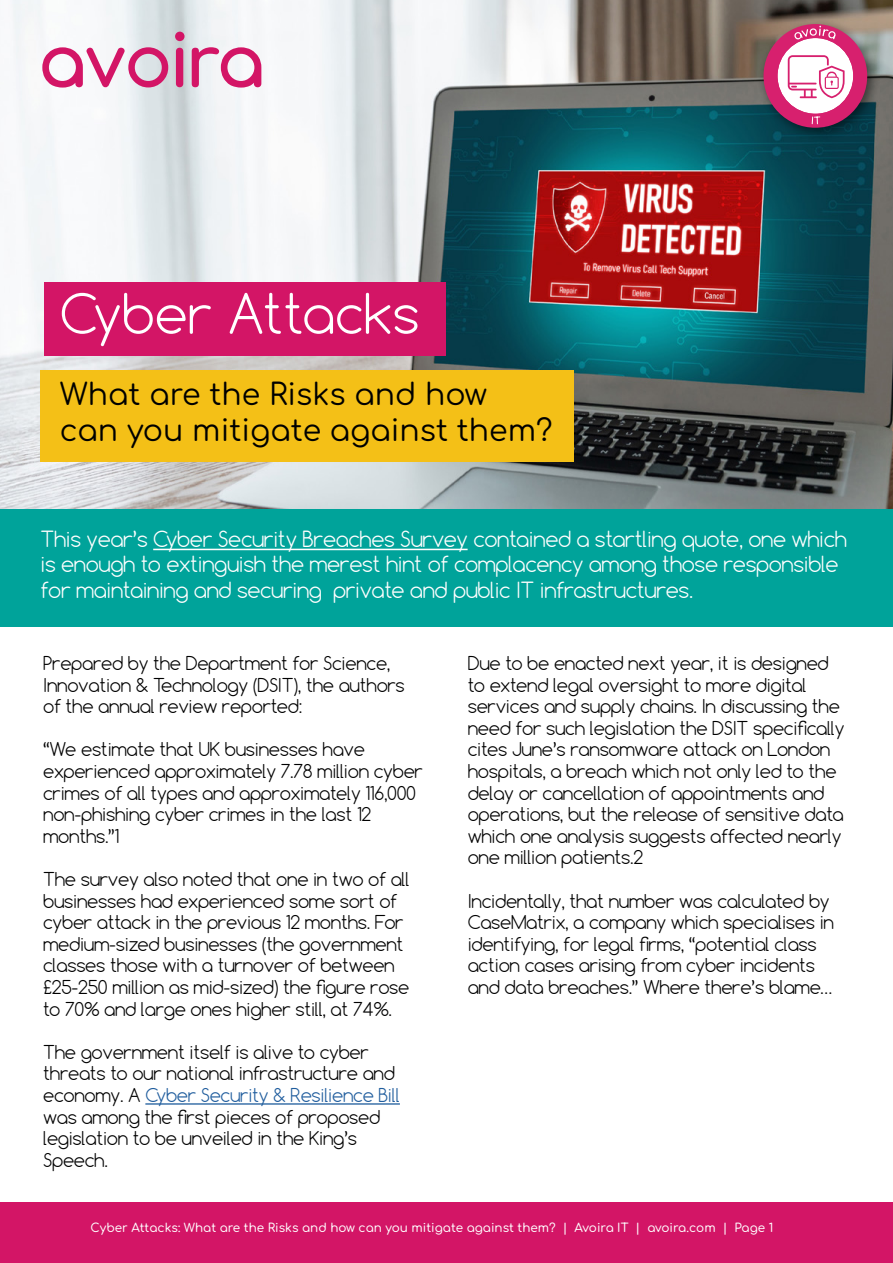
<style>
.page{position:relative;width:893px;height:1263px;background:#fff}
.page>*{position:absolute;margin:0;border:0;box-sizing:border-box;transform-origin:0 0}
.t1{font:300 52.5px "Comfortaa";color:#fff}
.t2{font:30px/36px "Comfortaa";color:#000}
.t3{font:300 21px/25.2px "Comfortaa";letter-spacing:-.02em;color:#fff}
.t4{font:300 18px/21.6px "Comfortaa";letter-spacing:-.02em;color:#000}
.t5{font:500 12px "Comfortaa";color:#fff}
.s1{color:#215e9e}
</style>
<div class="page">
<img style="left:0;top:0;width:893px;height:509px">
<div style="left:0;top:509px;width:893px;height:118px;background:#00a39a"></div>
<svg style="left:192px;top:47px;width:69px;height:41px"></svg>
<svg style="left:42px;top:47px;width:126px;height:41px"></svg>
<svg style="left:176px;top:48px;width:7px;height:39px"></svg>
<svg style="left:175px;top:32px;width:10px;height:9px"></svg>
<div style="left:757px;top:18px;width:123px;height:123px;background:#000;opacity:.5"></div>
<svg style="left:763px;top:24px;width:104px;height:104px"></svg>
<div style="left:44px;top:282px;width:402px;height:73px;background:#d31566"></div>
<hr style="left:153px;top:549px;width:315px;height:1px;background:#fff">
<hr style="left:145px;top:1103px;width:255px;height:1px;background:#215e9e">
<div style="left:41px;top:370px;width:533px;height:91px;background:#f4c017"></div>
<div style="left:0;top:1202px;width:893px;height:61px;background:#d31566"></div>
<h1 class="t1" style="left:60px;top:280px;width:361px">Cyber Attacks</h1>
<h2 class="t2" style="left:60px;top:373px;width:494px">What are the Risks and how can you mitigate against them?</h2>
<p class="t3" style="left:41px;top:526px;width:808px">This year’s Cyber Security Breaches Survey contained a startling quote, one which is enough to extinguish the merest hint of complacency among those responsible for maintaining and securing private and public IT infrastructures.</p>
<p class="t4" style="left:43px;top:652px;width:363px">Prepared by the Department for Science,<br>Innovation &amp; Technology (DSIT), the authors of the annual review reported:</p>
<p class="t4" style="left:43px;top:738px;width:381px">“We estimate that UK businesses have experienced approximately 7.78 million cyber crimes of all types and approximately 116,000 non-phishing cyber crimes in the last 12 months.”1</p>
<p class="t4" style="left:43px;top:868px;width:368px">The survey also noted that one in two of all businesses had experienced some sort of cyber attack in the previous 12 months. For medium-sized businesses (the government classes those with a turnover of between £25-250 million as mid-sized) the figure rose to 70% and large ones higher still, at 74%.</p>
<p class="t4" style="left:43px;top:1041px;width:358px">The government itself is alive to cyber threats to our national infrastructure and economy. A <span class="s1">Cyber Security &amp; Resilience Bill </span>was among the first pieces of proposed legislation to be unveiled in the King’s Speech.</p>
<p class="t4" style="left:468px;top:652px;width:378px">Due to be enacted next year, it is designed to extend legal oversight to more digital services and supply chains. In discussing the need for such legislation the DSIT specifically cites June’s ransomware attack on London hospitals, a breach which not only led to the delay or cancellation of appointments and operations, but the release of sensitive data which one analysis suggests affected nearly one million patients.2</p>
<p class="t4" style="left:468px;top:890px;width:368px">Incidentally, that number was calculated by CaseMatrix, a company which specialises in identifying, for legal firms, “potential class action cases arising from cyber incidents and data breaches.” Where there’s blame…</p>
<p class="t5" style="left:91px;top:1216px;width:684px">Cyber Attacks: What are the Risks and how can you mitigate against them? | Avoira IT | avoira.com | Page 1</p>
</div>
